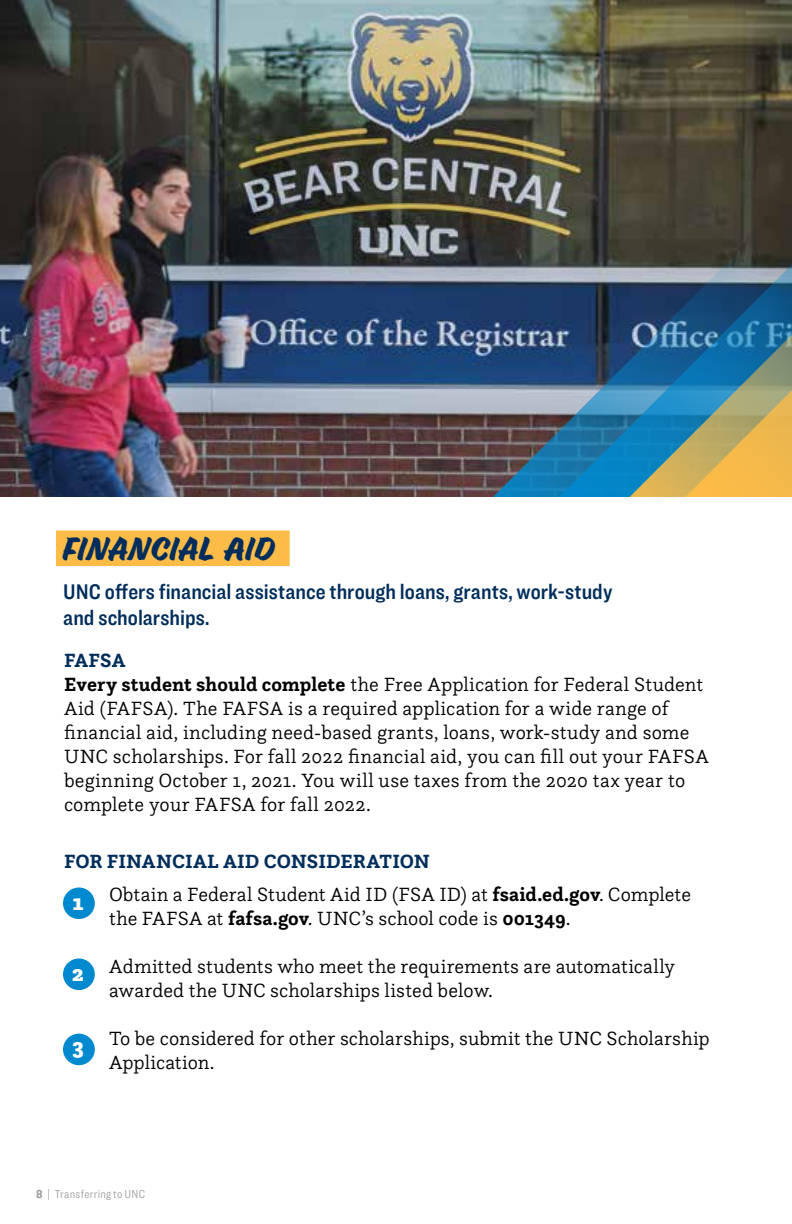
<style>
.page{position:relative;width:792px;height:1224px;background:#fff}
.page>*{position:absolute;margin:0;border:0;box-sizing:border-box;transform-origin:0 0}
.t1{font:30px "Eds Market Regular Slant";letter-spacing:.02em;color:#002d5b}
.t2{font:900 23.4px "Questa Slab";color:#fff}
.t3{font:22px/26.4px "Ringside Condensed Semi";letter-spacing:.005em;color:#002d5b}
.t4{font:300 20px/24px "Questa Slab";letter-spacing:.005em;color:#000}
.t5{font:300 12px "Ringside Condensed";letter-spacing:.025em;color:#939598}
.s1{font-weight:700;color:#002d5b}
.s2{font-weight:700}
</style>
<div class="page">
<img style="left:0;top:0;width:495px;height:497px">
<img style="left:441px;top:111px;width:54px;height:386px">
<img style="left:495px;top:0;width:155px;height:497px">
<svg style="left:570px;top:55px;width:80px;height:442px"></svg>
<svg style="left:650px;top:0;width:142px;height:497px"></svg>
<div style="left:63px;top:959px;width:32px;height:31px;background:#0089ce;border-radius:50%"></div>
<div style="left:63px;top:1034px;width:32px;height:31px;background:#0089ce;border-radius:50%"></div>
<div style="left:63px;top:888px;width:32px;height:31px;background:#0089ce;border-radius:50%"></div>
<div style="left:56px;top:530px;width:234px;height:36px;background:#fdbc47"></div>
<h1 class="t1" style="left:63px;top:532px;width:214px">FINANCIAL AID</h1>
<p class="t3" style="left:63px;top:578px;width:551px">UNC offers financial assistance through loans, grants, work-study and scholarships.</p>
<p class="t4" style="left:64px;top:648px;width:646px"><span class="s1">FAFSA<br></span><span class="s2">Every student should complete</span> the Free Application for Federal Student Aid (FAFSA). The FAFSA is a required application for a wide range of financial aid, including need-based grants, loans, work-study and some UNC scholarships. For fall 2022 financial aid, you can fill out your FAFSA beginning October 1, 2021. You will use taxes from the 2020 tax year to complete your FAFSA for fall 2022.</p>
<p class="t4" style="left:109px;top:844px;width:584px;line-height:33px;text-indent:-45px"><span class="s1">FOR FINANCIAL AID CONSIDERATION<br></span>Obtain a Federal Student Aid ID (FSA ID) at <span class="s2">fsaid.ed.gov</span>. Complete</p>
<p class="t4" style="left:109px;top:906px;width:463px">the FAFSA at <span class="s2">fafsa.gov</span>. UNC’s school code is <span class="s2">001349</span>.</p>
<p class="t4" style="left:109px;top:954px;width:568px">Admitted students who meet the requirements are automatically awarded the UNC scholarships listed below.</p>
<p class="t4" style="left:109px;top:1026px;width:602px">To be considered for other scholarships, submit the UNC Scholarship<br>Application.</p>
<p class="t2" style="left:72px;top:887px;width:13px">1</p>
<p class="t2" style="left:72px;top:958px;width:14px">2</p>
<p class="t2" style="left:72px;top:1031px;width:13px">3</p>
<p class="t5" style="left:36px;top:1186px;width:111px"><span class="s2">8</span> | Transferring to UNC</p>
</div>
